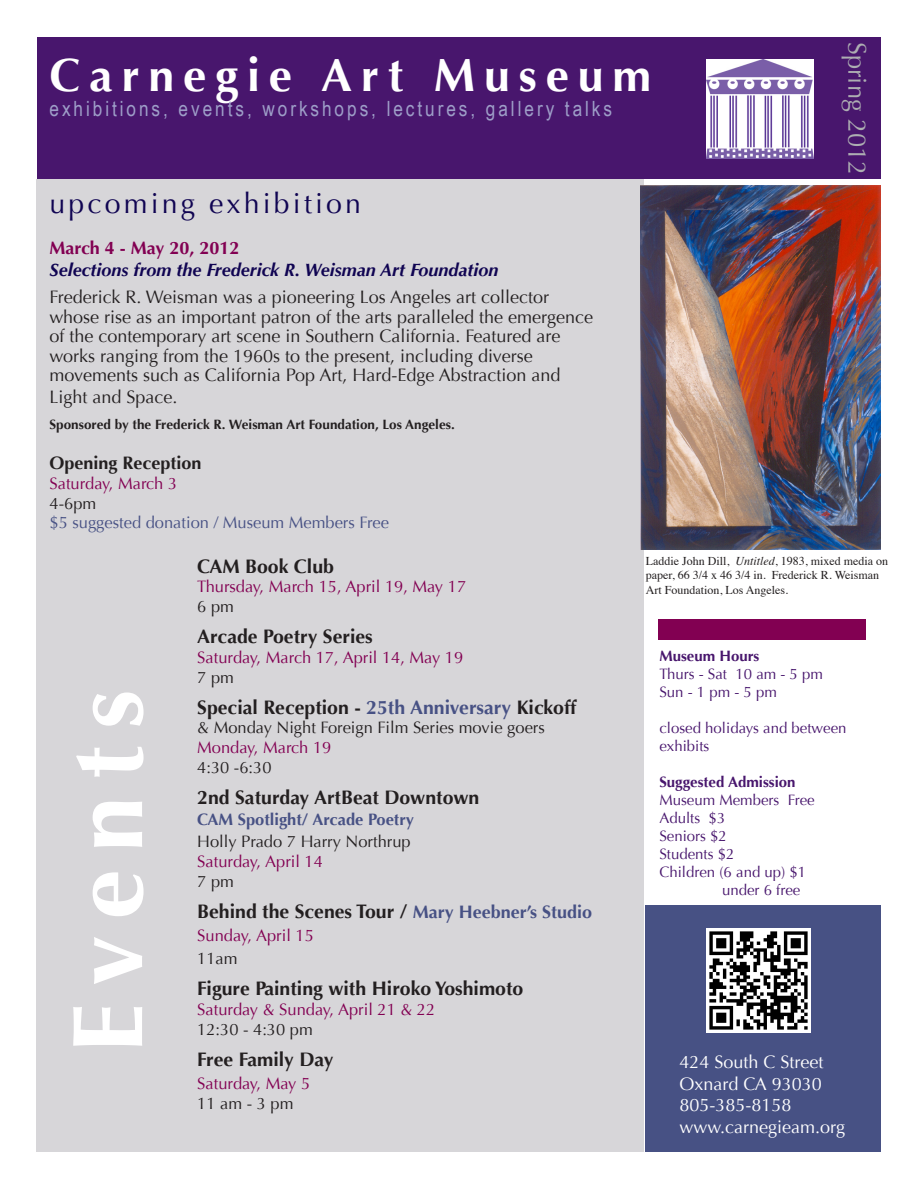
<style>
.page{position:relative;width:918px;height:1188px;background:#fff}
.page>*{position:absolute;margin:0;border:0;box-sizing:border-box;transform-origin:0 0}
.t1{font:700 100.5px "Optima";letter-spacing:.17em;color:#fff}
.t2{font:700 46.5px "Optima";letter-spacing:.19em;color:#fff}
.t3{font:28.5px "Optima";letter-spacing:.11em;color:#100452}
.t4{font:25.5px "Optima";color:#adaeb2}
.t5{font:21px "Arial Narrow";letter-spacing:.14em;color:#9e9ec8}
.t6{font:700 19.5px "Optima";color:#231f20}
.t7{font:18px/19.5px "Optima";color:#231f20}
.t8{font:18px "Optima";color:#fff}
.t9{font:italic 700 18px "Optima";color:#100452}
.t10{font:700 18px "Optima";color:#820052}
.t11{font:700 18px "Optima";color:#231f20}
.t12{font:16.5px "Optima";color:#820052}
.t13{font:16.5px "Optima";color:#231f20}
.t14{font:16.5px "Optima";color:#475184}
.t15{font:700 16.5px "Optima";color:#475184}
.t16{font:15px/18px "Optima";color:#48166d}
.t17{font:700 15px "Optima";color:#48166d}
.t18{font:700 13.5px "Optima";color:#231f20}
.t19{font:12px/14.4px "Times";color:#231f20}
.s1{color:#475184}
.s2{font-size:18px;color:#475184}
.s3{font-style:italic}
</style>
<div class="page">
<div style="left:37px;top:179px;width:607px;height:973px;background:#d7d6d9"></div>
<div style="left:38px;top:37px;width:843px;height:141px;background:#48166d"></div>
<div style="left:645px;top:905px;width:235px;height:246px;background:#475184"></div>
<img style="left:641px;top:185px;width:240px;height:364px">
<div style="left:659px;top:619px;width:207px;height:21px;background:#820052"></div>
<img style="left:706px;top:60px;width:108px;height:99px">
<img style="left:707px;top:929px;width:103px;height:103px">
<p class="t2" style="left:50px;top:48px;width:603px">Carnegie Art Museum</p>
<p class="t5" style="left:50px;top:93px;width:564px">exhibitions, events, workshops, lectures, gallery talks</p>
<p class="t3" style="left:50px;top:187px;width:313px">upcoming exhibition</p>
<p class="t10" style="left:50px;top:238px;width:192px">March 4 - May 20, 2012</p>
<p class="t9" style="left:50px;top:259px;width:450px">Selections from the Frederick R. Weisman Art Foundation</p>
<p class="t7" style="left:50px;top:287px;width:545px">Frederick R. Weisman was a pioneering Los Angeles art collector whose rise as an important patron of the arts paralleled the emergence of the contemporary art scene in Southern California. Featured are works ranging from the 1960s to the present, including diverse movements such as California Pop Art, Hard-Edge Abstraction and</p>
<p class="t7" style="left:50px;top:387px;width:130px">Light and Space.</p>
<p class="t18" style="left:50px;top:417px;width:407px">Sponsored by the Frederick R. Weisman Art Foundation, Los Angeles.</p>
<p class="t11" style="left:50px;top:452px;width:154px">Opening Reception</p>
<p class="t12" style="left:50px;top:474px;width:129px">Saturday, March 3</p>
<p class="t13" style="left:50px;top:493px;width:48px">4-6pm</p>
<p class="t14" style="left:50px;top:513px;width:341px">$5 suggested donation / Museum Members Free</p>
<p class="t4" style="left:872px;top:42px;width:135px;rotate:90deg">Spring 2012</p>
<p class="t1" style="left:49px;top:1053px;width:365px;rotate:-90deg">Events</p>
<p class="t6" style="left:197px;top:555px;width:138px">CAM Book Club</p>
<p class="t12" style="left:197px;top:577px;width:270px">Thursday, March 15, April 19, May 17</p>
<p class="t13" style="left:197px;top:597px;width:38px">6 pm</p>
<p class="t6" style="left:197px;top:625px;width:177px">Arcade Poetry Series</p>
<p class="t12" style="left:197px;top:648px;width:267px">Saturday, March 17, April 14, May 19</p>
<p class="t13" style="left:197px;top:667px;width:38px">7 pm</p>
<p class="t6" style="left:197px;top:696px;width:381px">Special Reception - <span class="s1">25th Anniversary</span> Kickoff</p>
<p class="t13" style="left:197px;top:718px;width:349px">&amp; Monday Night Foreign Film Series movie goers</p>
<p class="t12" style="left:197px;top:738px;width:136px">Monday, March 19</p>
<p class="t13" style="left:197px;top:758px;width:76px">4:30 -6:30</p>
<p class="t6" style="left:197px;top:786px;width:284px">2nd Saturday ArtBeat Downtown</p>
<p class="t15" style="left:197px;top:810px;width:218px">CAM Spotlight/ Arcade Poetry</p>
<p class="t13" style="left:197px;top:832px;width:215px">Holly Prado 7 Harry Northrup</p>
<p class="t12" style="left:197px;top:852px;width:127px">Saturday, April 14</p>
<p class="t13" style="left:197px;top:871px;width:38px">7 pm</p>
<p class="t6" style="left:197px;top:900px;width:396px">Behind the Scenes Tour / <span class="s2">Mary Heebner’s Studio</span></p>
<p class="t12" style="left:197px;top:926px;width:118px">Sunday, April 15</p>
<p class="t13" style="left:197px;top:949px;width:42px">11am</p>
<p class="t6" style="left:197px;top:977px;width:328px">Figure Painting with Hiroko Yoshimoto</p>
<p class="t12" style="left:197px;top:1000px;width:240px">Saturday &amp; Sunday, April 21 &amp; 22</p>
<p class="t13" style="left:197px;top:1020px;width:117px">12:30 - 4:30 pm</p>
<p class="t6" style="left:197px;top:1048px;width:138px">Free Family Day</p>
<p class="t12" style="left:197px;top:1074px;width:115px">Saturday, May 5</p>
<p class="t13" style="left:197px;top:1094px;width:98px">11 am - 3 pm</p>
<p class="t19" style="left:646px;top:553px;width:244px">Laddie John Dill, <span class="s3">Untitled</span>, 1983, mixed media on paper, 66 3/4 x 46 3/4 in. Frederick R. Weisman<br>Art Foundation, Los Angeles.</p>
<p class="t17" style="left:659px;top:647px;width:102px">Museum Hours</p>
<p class="t16" style="left:659px;top:665px;width:165px">Thurs - Sat 10 am - 5 pm</p>
<p class="t16" style="left:659px;top:683px;width:119px">Sun - 1 pm - 5 pm</p>
<p class="t16" style="left:659px;top:719px;width:189px">closed holidays and between exhibits</p>
<p class="t17" style="left:659px;top:773px;width:138px">Suggested Admission</p>
<p class="t16" style="left:659px;top:791px;width:157px">Museum Members Free</p>
<p class="t16" style="left:659px;top:809px;width:67px">Adults $3</p>
<p class="t16" style="left:659px;top:827px;width:69px">Seniors $2</p>
<p class="t16" style="left:659px;top:845px;width:77px">Students $2</p>
<p class="t16" style="left:659px;top:863px;width:148px">Children (6 and up) $1</p>
<p class="t16" style="left:722px;top:881px;width:80px">under 6 free</p>
<p class="t8" style="left:679px;top:1051px;width:146px">424 South C Street</p>
<p class="t8" style="left:679px;top:1073px;width:144px">Oxnard CA 93030</p>
<p class="t8" style="left:679px;top:1095px;width:114px">805-385-8158</p>
<p class="t8" style="left:679px;top:1116px;width:167px">www.carnegieam.org</p>
</div>
